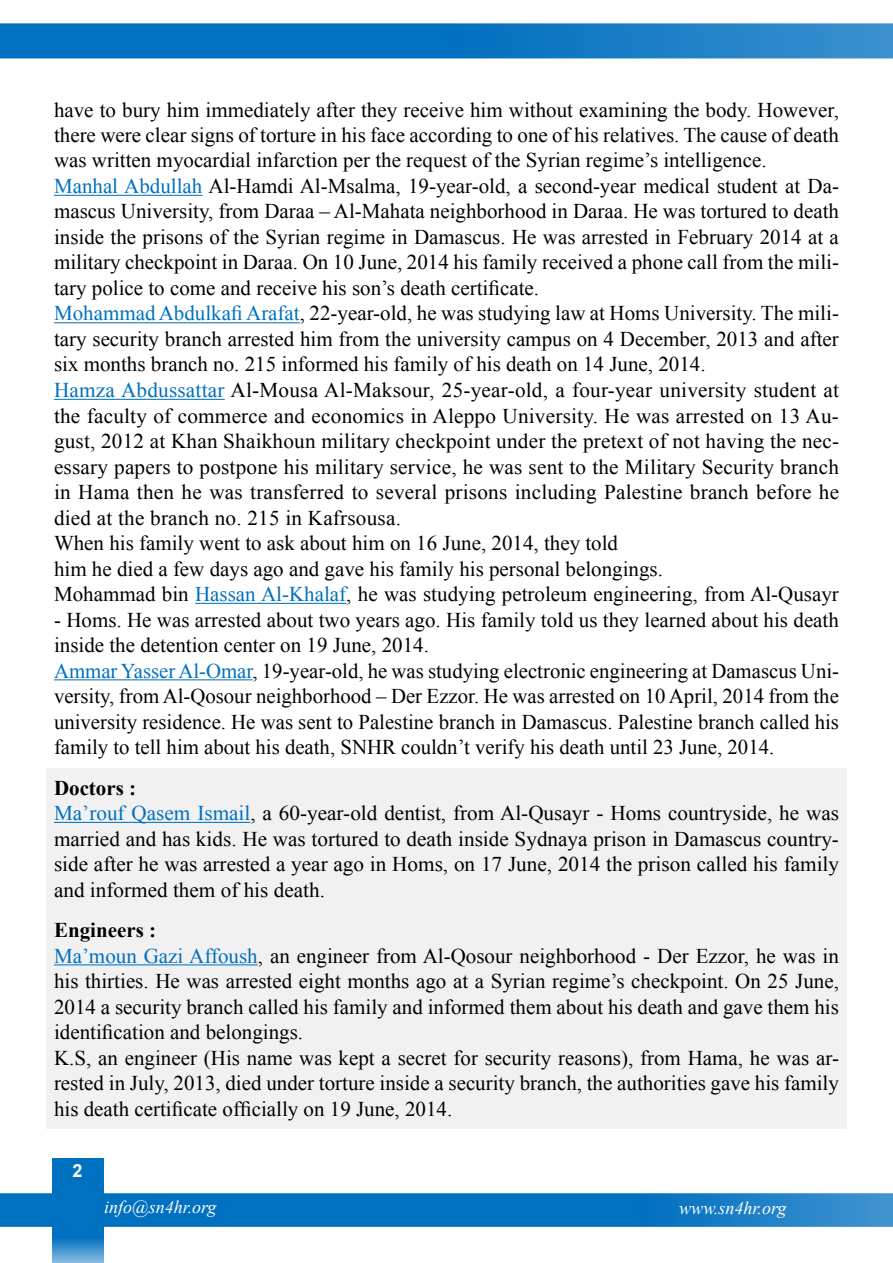
<style>
.page{position:relative;width:893px;height:1263px;background:#fff}
.page>*{position:absolute;margin:0;border:0;box-sizing:border-box;transform-origin:0 0}
.t1{font:21px/25.5px "Times New Roman";color:#000}
.t2{font:italic 18px "Times New Roman";color:#fff}
.t3{font:700 18px "Arial";color:#fff}
.s1{color:#0070c0}
.s2{font-weight:700}
</style>
<div class="page">
<svg style="left:52px;top:1158px;width:51px;height:105px;background:#197ec6"></svg>
<svg style="left:0;top:23px;width:893px;height:35px;background:#1179c4"></svg>
<svg style="left:0;top:1193px;width:893px;height:34px;background:#0b76c2"></svg>
<div style="left:46px;top:769px;width:801px;height:360px;background:#f1f1f2"></div>
<hr style="left:54px;top:195px;width:148px;height:1px;background:#0070c0">
<hr style="left:54px;top:322px;width:246px;height:1px;background:#0070c0">
<hr style="left:54px;top:399px;width:171px;height:1px;background:#0070c0">
<hr style="left:195px;top:603px;width:151px;height:1px;background:#0070c0">
<hr style="left:54px;top:679px;width:199px;height:1px;background:#0070c0">
<hr style="left:54px;top:822px;width:196px;height:1px;background:#0070c0">
<hr style="left:54px;top:964px;width:204px;height:1px;background:#0070c0">
<p class="t1" style="left:54px;top:96px;width:786px;text-align:justify">have to bury him immediately after they receive him without examining the body. However, there were clear signs of torture in his face according to one of his relatives. The cause of death was written myocardial infarction per the request of the Syrian regime s’ intelligence.</p>
<p class="t1" style="left:54px;top:198px;width:786px">mascus University, from Daraa – Al-Mahata neighborhood in Daraa. He was tortured to death</p>
<p class="t1" style="left:54px;top:173px;width:786px"><span class="s1">Manhal Abdullah</span> Al-Hamdi Al-Msalma, 19-year-old a, second-year medical student at Da-</p>
<p class="t1" style="left:54px;top:224px;width:786px">inside the prisons of the Syrian regime in Damascus. He was arrested in February 2014 at a</p>
<p class="t1" style="left:54px;top:274px;width:487px">tary police to come and receive his son s’ death certificate.</p>
<p class="t1" style="left:54px;top:249px;width:786px">military checkpoint in Daraa. On 10 June, 2014 his family received a phone call from the mili-</p>
<p class="t1" style="left:54px;top:300px;width:786px"><span class="s1">Mohammad Abdulkafi Arafat</span>, 22-year-old, he was studying law at Homs University. The mili-</p>
<p class="t1" style="left:54px;top:351px;width:787px">six months branch no. 215 informed his family of his death on 14 June, 2014.<br><span class="s1">Hamza Abdussattar</span> Al-Mousa Al-Maksour, 25-year-old a, four-year university student at</p>
<p class="t1" style="left:54px;top:325px;width:786px">tary security branch arrested him from the university campus on 4 December, 2013 and after</p>
<p class="t1" style="left:54px;top:402px;width:786px">the faculty of commerce and economics in Aleppo University. He was arrested on 13 Au-</p>
<p class="t1" style="left:54px;top:428px;width:787px">gust, 2012 at Khan Shaikhoun military checkpoint under the pretext of not having the nec-</p>
<p class="t1" style="left:54px;top:453px;width:786px">essary papers to postpone his military service, he was sent to the Military Security branch</p>
<p class="t1" style="left:54px;top:479px;width:787px">in Hama then he was transferred to several prisons including Palestine branch before he died at the branch no. 215 in Kafrsousa.<br>When his family went to ask about him on 16 June, 2014, they told<br>him he died a few days ago and gave his family his personal belongings.<br>Mohammad bin <span class="s1">Hassan Al-Khalaf</span>, he was studying petroleum engineering, from Al-Qusayr</p>
<p class="t1" style="left:54px;top:606px;width:786px">- Homs. He was arrested about two years ago. His family told us they learned about his death inside the detention center on 19 June, 2014.</p>
<p class="t1" style="left:54px;top:683px;width:786px">versity, from Al-Qosour neighborhood – Der Ezzor. He was arrested on 10 April, 2014 from the</p>
<p class="t1" style="left:54px;top:657px;width:787px"><span class="s1">Ammar YasserAl-Omar</span>, 19-year-old, he was studying electronic engineering at Damascus Uni-</p>
<p class="t1" style="left:54px;top:708px;width:786px">university residence. He was sent to Palestine branch in Damascus. Palestine branch called his family to tell him about his death, SNHR couldn t’ verify his death until 23 June, 2014.</p>
<p class="t1" style="left:54px;top:774px;width:787px"><span class="s2">Doctors :<br></span><span class="s1">Ma’rouf Qasem Ismail</span> a, 60-year-old dentist, from Al-Qusayr - Homs countryside, he was</p>
<p class="t1" style="left:54px;top:851px;width:787px">side after he was arrested a year ago in Homs, on 17 June, 2014 the prison called his family</p>
<p class="t1" style="left:54px;top:825px;width:786px">married and has kids. He was tortured to death inside Sydnaya prison in Damascus country-</p>
<p class="t1" style="left:54px;top:876px;width:272px">and informed them of his death.</p>
<p class="t1" style="left:54px;top:917px;width:786px"><span class="s2">Engineers :<br></span><span class="s1">Ma’moun Gazi Affoush</span>, an engineer from Al-Qosour neighborhood - Der Ezzor, he was in his thirties. He was arrested eight months ago at a Syrian regime s’ checkpoint. On 25 June, 2014 a security branch called his family and informed them about his death and gave them his identification and belongings.</p>
<p class="t1" style="left:54px;top:1070px;width:786px">rested in July, 2013, died under torture inside a security branch, the authorities gave his family</p>
<p class="t1" style="left:54px;top:1044px;width:786px">K ,S. an engineer (His name was kept a secret for security reasons ,) from Hama, he was ar-</p>
<p class="t1" style="left:54px;top:1095px;width:400px">his death certificate officially on 19 June, 2014.</p>
<p class="t3" style="left:72px;top:1158px;width:12px">2</p>
<p class="t2" style="left:104px;top:1194px;width:114px">info@sn4hr.org</p>
<p class="t2" style="left:679px;top:1195px;width:109px">www.sn4hr.org</p>
</div>
